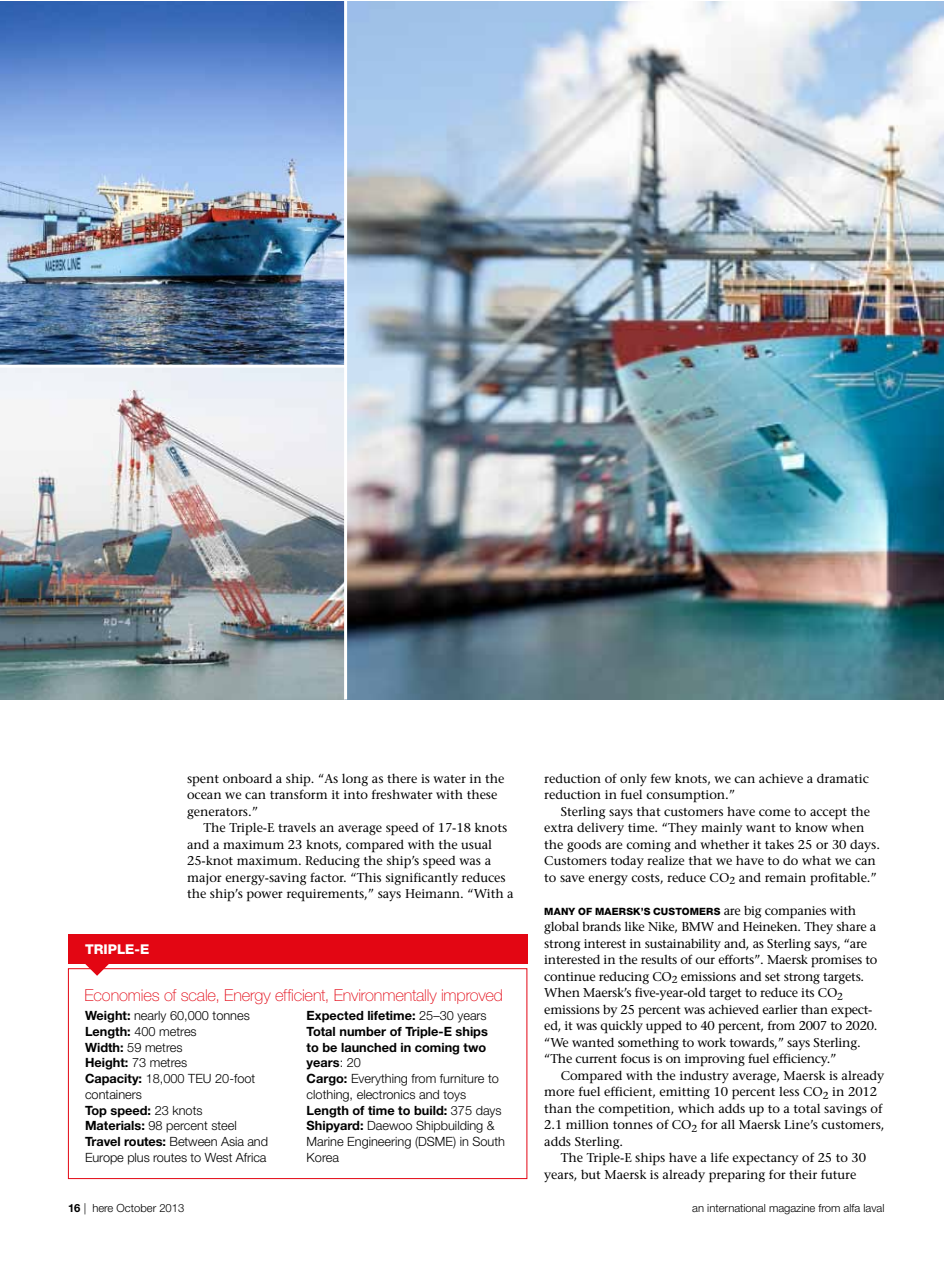
<style>
.page{position:relative;width:944px;height:1263px;background:#fff}
.page>*{position:absolute;margin:0;border:0;box-sizing:border-box;transform-origin:0 0}
.t1{font:100 16.5px "Helvetica Neue LT Std";letter-spacing:-.01em;color:#e30613}
.t2{font:800 13.5px "Helvetica Neue LT Std";color:#fff}
.t3{font:500 12.75px/16.5px "Stone Serif Std";letter-spacing:-.005em;color:#000}
.t4{font:300 12.75px/15.8px "Helvetica Neue LT Std";color:#000}
.t5{font:300 11.25px "Helvetica Neue LT Std";color:#000}
.t6{font:800 10.05px "Helvetica Neue LT Std";letter-spacing:.015em;color:#000}
.s1{font-weight:700}
.s2{font-family:"Stone Serif Std";font-weight:500;font-size:12.75px}
</style>
<div class="page">
<img style="left:0;top:1px;width:344px;height:364px">
<img style="left:0;top:368px;width:344px;height:331px">
<img style="left:347px;top:1px;width:597px;height:698px">
<div style="left:68px;top:968px;width:459px;height:211px;border:1px solid #e30613"></div>
<div style="left:68px;top:934px;width:459px;height:30px;background:#e30613"></div>
<svg style="left:85px;top:964px;width:24px;height:12px"></svg>
<p class="t2" style="left:85px;top:941px;width:66px">TRIPLE-E</p>
<p class="t3" style="left:187px;top:770px;width:319px">spent onboard a ship. “As long as there is water in the ocean we can transform it into freshwater with these generators.”</p>
<p class="t3" style="left:187px;top:820px;width:328px;text-indent:16px">The Triple-E travels an average speed of 17-18 knots and a maximum 23 knots, compared with the usual 25-knot maximum. Reducing the ship’s speed was a major energy-saving factor. “This significantly reduces the ship’s power requirements,” says Heimann. “With a</p>
<p class="t1" style="left:85px;top:986px;width:420px">Economies of scale, Energy efficient, Environmentally improved</p>
<p class="t4" style="left:85px;top:1007px;width:185px"><span class="s1">Weight:</span> nearly 60,000 tonnes<br><span class="s1">Length:</span> 400 metres<br><span class="s1">Width:</span> 59 metres<br><span class="s1">Height:</span> 73 metres<br><span class="s1">Capacity:</span> 18,000 TEU 20-foot containers<br><span class="s1">Top speed:</span> 23 knots<br><span class="s1">Materials:</span> 98 percent steel<br><span class="s1">Travel routes:</span> Between Asia and<br>Europe plus routes to West Africa</p>
<p class="t4" style="left:307px;top:1007px;width:200px"><span class="s1">Expected lifetime:</span> 25–30 years<br><span class="s1">Total number of Triple-E ships<br>to be launched in coming two years</span>: 20<br><span class="s1">Cargo:</span> Everything from furniture to clothing, electronics and toys<br><span class="s1">Length of time to build:</span> 375 days<br><span class="s1">Shipyard:</span> Daewoo Shipbuilding &amp;<br>Marine Engineering (DSME) in South<br>Korea</p>
<p class="t3" style="left:544px;top:770px;width:326px">reduction of only few knots, we can achieve a dramatic reduction in fuel consumption.”</p>
<p class="t3" style="left:544px;top:803px;width:337px;text-indent:16px">Sterling says that customers have come to accept the extra delivery time. “They mainly want to know when the goods are coming and whether it takes 25 or 30 days.<br>Customers today realize that we have to do what we can to save energy costs, reduce CO<sub>2</sub> and remain profitable.”</p>
<p class="t6" style="left:544px;top:905px;width:314px">MANY OF MAERSK’S CUSTOMERS <span class="s2">are big companies with</span></p>
<p class="t3" style="left:544px;top:919px;width:335px">global brands like Nike, BMW and Heineken. They share a strong interest in sustainability and, as Sterling says, “are interested in the results of our efforts”. Maersk promises to continue reducing CO<sub>2</sub> emissions and set strong targets.<br>When Maersk’s five-year-old target to reduce its CO<sub>2 </sub>emissions by 25 percent was achieved earlier than expect&shy;ed, it was quickly upped to 40 percent, from 2007 to 2020. “We wanted something to work towards,” says Sterling. “The current focus is on improving fuel efficiency.”</p>
<p class="t3" style="left:544px;top:1067px;width:342px;text-indent:16px">Compared with the industry average, Maersk is already more fuel efficient, emitting 10 percent less CO<sub>2</sub> in 2012 than the competition, which adds up to a total savings of 2.1 million tonnes of CO<sub>2</sub> for all Maersk Line’s customers, adds Sterling.</p>
<p class="t3" style="left:544px;top:1150px;width:323px;text-indent:16px">The Triple-E ships have a life expectancy of 25 to 30 years, but Maersk is already preparing for their future</p>
<p class="t5" style="left:68px;top:1201px;width:118px"><span class="s1">16</span> | here October 2013</p>
<p class="t5" style="left:692px;top:1201px;width:194px">an international magazine from alfa laval</p>
</div>
